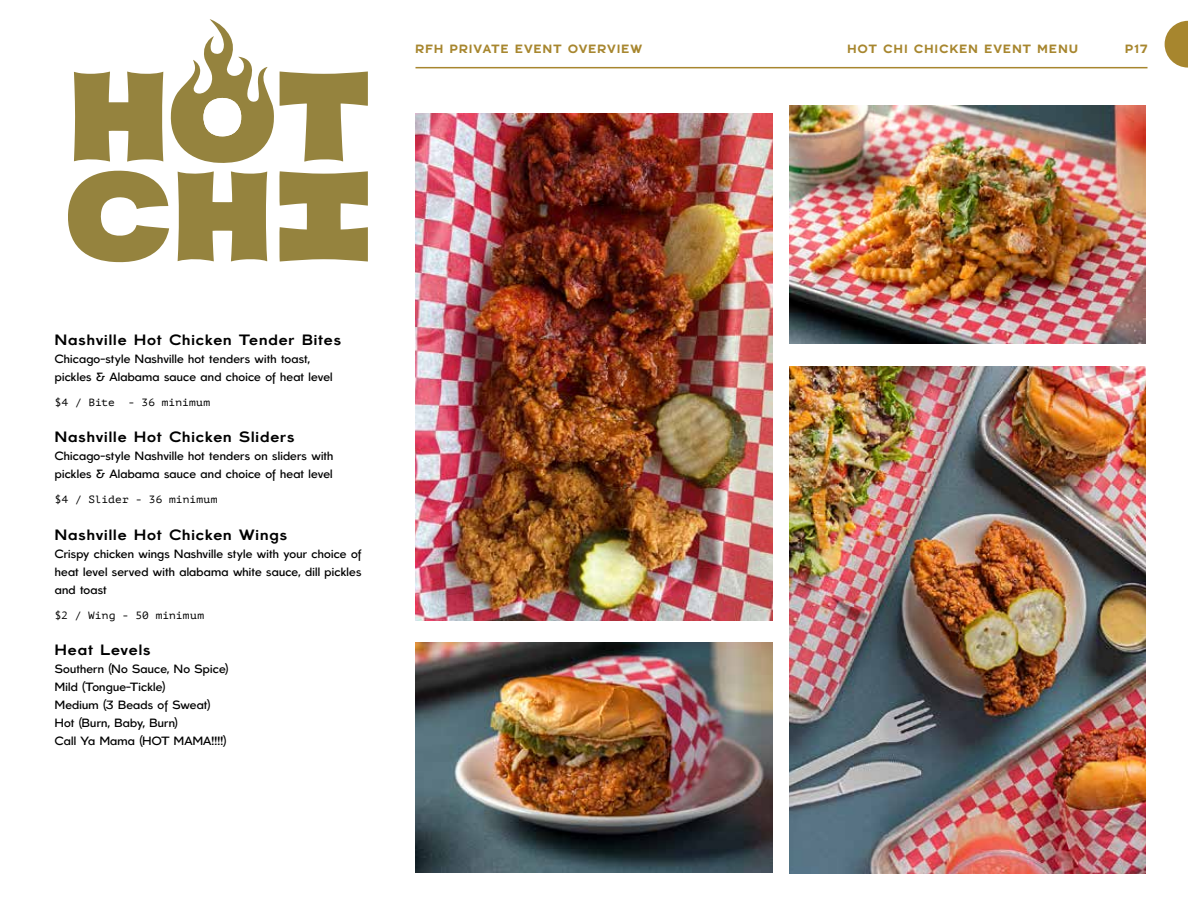
<style>
.page{position:relative;width:1188px;height:918px;background:#fff}
.page>*{position:absolute;margin:0;border:0;box-sizing:border-box;transform-origin:0 0}
.t1{font:15px "BN Bergen";letter-spacing:.06em;color:#000;scale:1.07 1}
.t2{font:300 12px/18px "BN Bergen";letter-spacing:.015em;color:#000}
.t3{font:700 12px "BN Bergen";letter-spacing:.105em;color:#a7862e}
.t4{font:10.5px "PT Mono";letter-spacing:.005em;color:#000;scale:1.07 1}
</style>
<div class="page">
<hr style="left:416px;top:67px;width:732px;height:1px;background:#a7862e">
<svg style="left:1165px;top:21px;width:23px;height:47px"></svg>
<img style="left:789px;top:105px;width:357px;height:238px">
<img style="left:789px;top:367px;width:357px;height:507px">
<img style="left:416px;top:643px;width:356px;height:229px">
<svg style="left:74px;top:72px;width:89px;height:90px"></svg>
<svg style="left:178px;top:171px;width:89px;height:90px"></svg>
<svg style="left:279px;top:171px;width:89px;height:91px"></svg>
<svg style="left:68px;top:170px;width:101px;height:92px"></svg>
<svg style="left:280px;top:71px;width:88px;height:91px"></svg>
<svg style="left:170px;top:19px;width:104px;height:144px"></svg>
<img style="left:416px;top:113px;width:356px;height:507px">
<p class="t3" style="left:416px;top:42px;width:228px">RFH PRIVATE EVENT OVERVIEW</p>
<p class="t3" style="left:848px;top:42px;width:232px">HOT CHI CHICKEN EVENT MENU</p>
<p class="t3" style="left:1125px;top:42px;width:24px">P17</p>
<p class="t1" style="left:55px;top:331px;width:269px">Nashville Hot Chicken Tender Bites</p>
<p class="t2" style="left:55px;top:350px;width:279px">Chicago-style Nashville hot tenders with toast, pickles &amp; Alabama sauce and choice of heat level</p>
<p class="t4" style="left:55px;top:396px;width:57px">$4 / Bite</p>
<p class="t4" style="left:128px;top:396px;width:78px">- 36 minimum</p>
<p class="t1" style="left:55px;top:429px;width:225px">Nashville Hot Chicken Sliders</p>
<p class="t2" style="left:55px;top:447px;width:280px">Chicago-style Nashville hot tenders on sliders with pickles &amp; Alabama sauce and choice of heat level</p>
<p class="t4" style="left:55px;top:493px;width:154px">$4 / Slider - 36 minimum</p>
<p class="t1" style="left:55px;top:526px;width:218px">Nashville Hot Chicken Wings</p>
<p class="t2" style="left:55px;top:545px;width:308px;text-align:justify">Crispy chicken wings Nashville style with your choice of heat level served with alabama white sauce, dill pickles and toast</p>
<p class="t4" style="left:55px;top:609px;width:141px">$2 / Wing - 50 minimum</p>
<p class="t1" style="left:55px;top:642px;width:91px">Heat Levels</p>
<p class="t2" style="left:55px;top:660px;width:175px">Southern (No Sauce, No Spice)<br>Mild (Tongue-Tickle)<br>Medium (3 Beads of Sweat)<br>Hot (Burn, Baby, Burn)<br>Call Ya Mama (HOT MAMA!!!!)</p>
</div>
